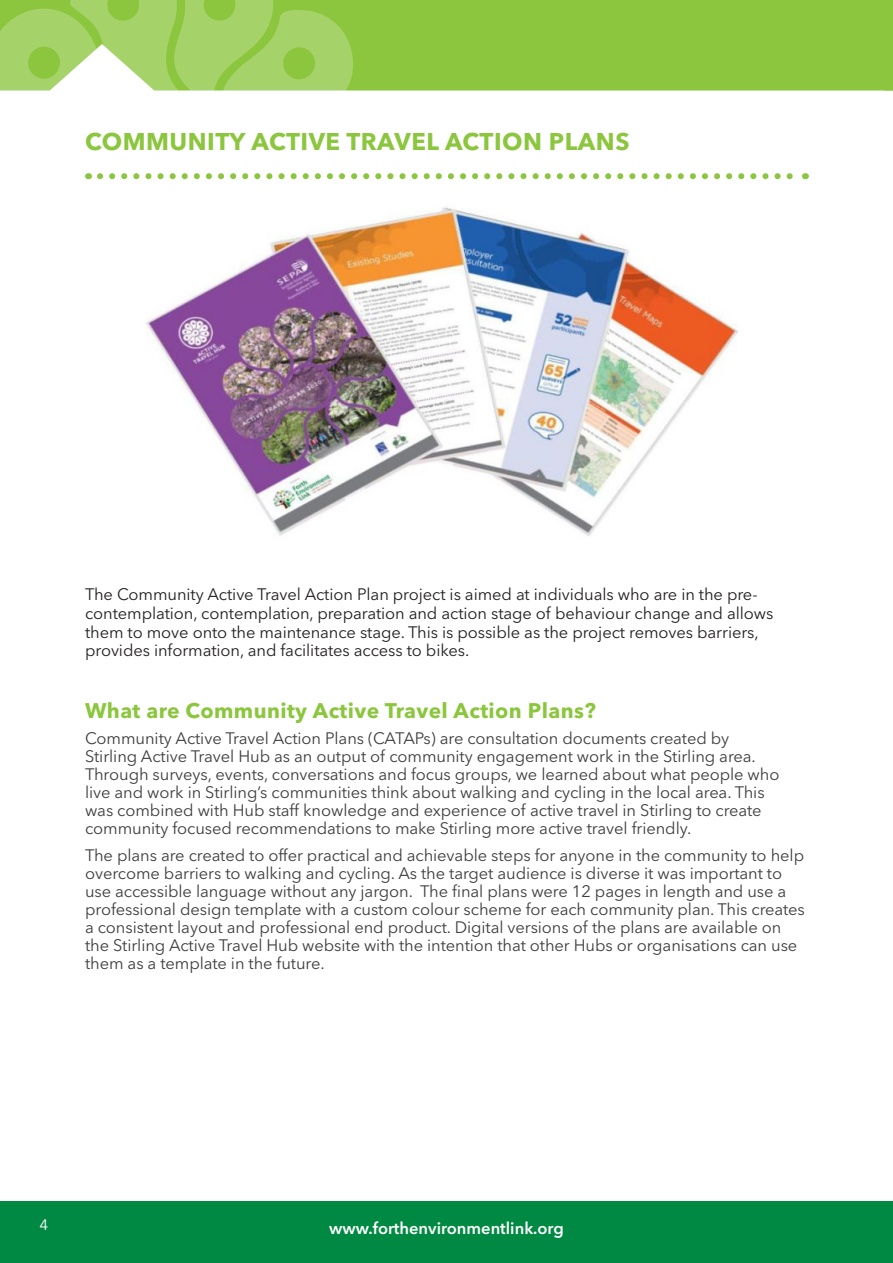
<style>
.page{position:relative;width:893px;height:1263px;background:#fff}
.page>*{position:absolute;margin:0;border:0;box-sizing:border-box;transform-origin:0 0}
.Page_Main_Header_tex{font:700 24px "Avenir Next LT Pro";letter-spacing:.02em;color:#8bc63e}
.Sub_Heading{font:700 21px "Avenir Next LT Pro";letter-spacing:.02em;color:#8bc63e}
.Body{font:16.5px/18px "Avenir Next LT Pro";letter-spacing:-.005em;color:#3e3e3f}
.Body-2{font:16.5px/18.8px "Avenir Next LT Pro";letter-spacing:-.005em;color:#231f20}
.t1{font:600 16.5px "Avenir Next LT Pro";color:#fff}
.t2{font:15px "Avenir Next LT Pro";color:#fff}
</style>
<div class="page">
<div style="left:0;top:1201px;width:893px;height:62px;background:#008942"></div>
<div style="left:384px;top:0;width:509px;height:90px;background:#8bc63e"></div>
<svg style="left:0;top:0;width:384px;height:91px;background:#a4d168"></svg>
<svg style="left:100px;top:173px;width:693px;height:6px"></svg>
<img style="left:146px;top:207px;width:593px;height:329px">
<p class="Page_Main_Header_tex" style="left:85px;top:127px;width:546px">COMMUNITY ACTIVE TRAVEL ACTION PLANS</p>
<p class="Body-2" style="left:85px;top:585px;width:690px">The Community Active Travel Action Plan project is aimed at individuals who are in the pre&shy;contemplation, contemplation, preparation and action stage of behaviour change and allows them to move onto the maintenance stage. This is possible as the project removes barriers, provides information, and facilitates access to bikes.</p>
<p class="Sub_Heading" style="left:85px;top:698px;width:512px">What are Community Active Travel Action Plans?</p>
<p class="Body" style="left:85px;top:730px;width:696px">Community Active Travel Action Plans (CATAPs) are consultation documents created by Stirling Active Travel Hub as an output of community engagement work in the Stirling area.<br>Through surveys, events, conversations and focus groups, we learned about what people who live and work in Stirling’s communities think about walking and cycling in the local area. This was combined with Hub staff knowledge and experience of active travel in Stirling to create community focused recommendations to make Stirling more active travel friendly.</p>
<p class="Body" style="left:85px;top:846px;width:721px">The plans are created to offer practical and achievable steps for anyone in the community to help overcome barriers to walking and cycling. As the target audience is diverse it was important to use accessible language without any jargon. The final plans were 12 pages in length and use a professional design template with a custom colour scheme for each community plan. This creates a consistent layout and professional end product. Digital versions of the plans are available on the Stirling Active Travel Hub website with the intention that other Hubs or organisations can use them as a template in the future.</p>
<p class="t2" style="left:39px;top:1215px;width:10px">4</p>
<p class="t1" style="left:329px;top:1218px;width:236px">www.forthenvironmentlink.org</p>
</div>
